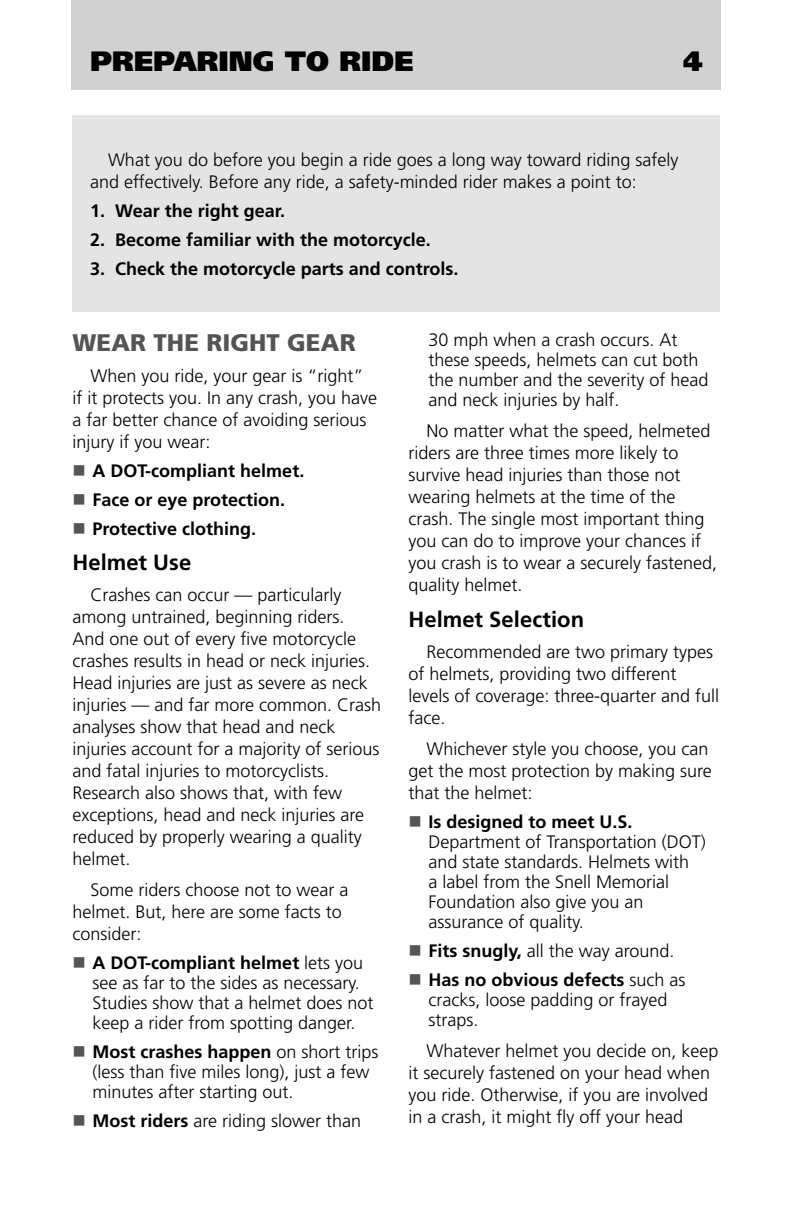
<style>
.page{position:relative;width:792px;height:1224px;background:#fff}
.page>*{position:absolute;margin:0;border:0;box-sizing:border-box;transform-origin:0 0}
.Heading{font:900 28px "Frutiger LT Std";color:#000}
.Subhead_Main{font:900 24px "Frutiger LT Std";letter-spacing:.005em;color:#545454}
.Subhead{font:700 22px "Frutiger LT Std";color:#000}
.Tabs_bold_front{font:300 18px/22px "Frutiger LT Std";color:#000}
.Bold_Tabs{font:700 18px "Frutiger LT Std";color:#000}
.s1{color:#545454}
.s2{font-weight:700}
</style>
<div class="page">
<div style="left:72px;top:0;width:649px;height:89px;background:#d1d1d1"></div>
<div style="left:72px;top:115px;width:648px;height:197px;background:#e4e4e4"></div>
<p class="Heading" style="left:90px;top:44px;width:614px">PREPARING TO RIDEPREPARING TO RIDE</p>
<h1 class="Heading" style="left:89px;top:44px;width:21px">4</h1>
<p class="Heading" style="left:683px;top:44px;width:21px">4</p>
<p class="Tabs_bold_front" style="left:90px;top:149px;width:590px;text-indent:18px">What you do before you begin a ride goes a long way toward riding safely and effectively. Before any ride a, safety-minded rider makes a point to:</p>
<p class="Bold_Tabs" style="left:115px;top:200px;width:169px">Wear the right gear.</p>
<p class="Bold_Tabs" style="left:90px;top:200px;width:14px">1.</p>
<p class="Bold_Tabs" style="left:90px;top:229px;width:14px">2.</p>
<p class="Bold_Tabs" style="left:90px;top:258px;width:14px">3.</p>
<p class="Bold_Tabs" style="left:115px;top:229px;width:315px">Become familiar with the motorcycle.</p>
<p class="Bold_Tabs" style="left:115px;top:258px;width:342px">Check the motorcycle parts and controls.</p>
<p class="Subhead_Main" style="left:72px;top:328px;width:285px">WEAR THE RIGHT GEAR</p>
<p class="Tabs_bold_front" style="left:72px;top:365px;width:306px;text-indent:18px">When you ride, your gear is “right“<br>itif protects you In. any crash, you have a far better chance of avoiding serious injury if you wear:</p>
<p class="Bold_Tabs" style="left:72px;top:460px;width:231px"><span class="s1">■</span> A DOT-compliant helmet.</p>
<p class="Bold_Tabs" style="left:72px;top:489px;width:212px"><span class="s1">■</span> Face or eye protection.</p>
<p class="Bold_Tabs" style="left:72px;top:518px;width:183px"><span class="s1">■</span> Protective clothing.</p>
<p class="Subhead" style="left:72px;top:550px;width:120px">Helmet Use</p>
<p class="Tabs_bold_front" style="left:72px;top:584px;width:310px;text-indent:18px">Crashes can occur — particularly among untrained, beginning riders.<br>And one out of every five motorcycle crashes results in head or neck injuries.<br>Head injuries are just as severe as neck injuries — and far more common. Crash analyses show that head and neck injuries account for a majority of serious and fatal injuries to motorcyclists.<br>Research also shows that, with few exceptions, head and neck injuries are reduced by properly wearing a quality helmet.</p>
<p class="Tabs_bold_front" style="left:72px;top:879px;width:278px;text-indent:18px">Some riders choose not to wear a helmet. But, here are some facts to consider:</p>
<p class="Tabs_bold_front" style="left:92px;top:953px;width:283px;line-height:20px;text-indent:-20px"><span class="s1">■</span> <span class="s2">A DOT-compliant helmet</span> lets you see as far to the sides as necessary.<br>Studies show that a helmet does not keep a rider from spotting danger.</p>
<p class="Tabs_bold_front" style="left:92px;top:1042px;width:288px;line-height:20px;text-indent:-20px"><span class="s1">■</span> <span class="s2">Most crashes happen</span> on short trips (less than five miles long ,) just a few minutes after starting out.</p>
<p class="Tabs_bold_front" style="left:72px;top:1110px;width:290px"><span class="s1">■</span> <span class="s2">Most riders</span> are riding slower than</p>
<p class="Tabs_bold_front" style="left:428px;top:330px;width:282px;line-height:20px">30 mph when a crash occurs. At these speeds, helmets can cut both the number and the severity of head and neck injuries by half.</p>
<p class="Tabs_bold_front" style="left:408px;top:420px;width:310px;text-indent:18px">No matter what the speed, helmeted riders are three times more likely to survive head injuries than those not wearing helmets at the time of the crash. The single most important thing you can do to improve your chances if you crash is to wear a securely fastened, quality helmet.</p>
<p class="Subhead" style="left:408px;top:606px;width:177px">Helmet Selection</p>
<p class="Tabs_bold_front" style="left:408px;top:641px;width:312px;text-indent:18px">Recommended are two primary types of helmets, providing two different levels of coverage: three-quarter and full face.</p>
<p class="Tabs_bold_front" style="left:408px;top:738px;width:305px;text-indent:18px">Whichever style you choose, you can get the most protection by making sure that the helmet:</p>
<p class="Tabs_bold_front" style="left:428px;top:812px;width:279px;line-height:20px;text-indent:-20px"><span class="s1">■</span> <span class="s2">Is designed to meet U .S.<br></span>Department of Transportation (DOT( and state standards. Helmets with<br>a label from the Snell Memorial<br>Foundation also give you an assurance of quality.</p>
<p class="Tabs_bold_front" style="left:408px;top:940px;width:268px"><span class="s1">■</span> <span class="s2">Fits snugly,</span> all the way around.</p>
<p class="Tabs_bold_front" style="left:428px;top:970px;width:259px;line-height:20px;text-indent:-20px"><span class="s1">■</span> <span class="s2">Has no obvious defects</span> such as cracks, loose padding or frayed straps.</p>
<p class="Tabs_bold_front" style="left:408px;top:1040px;width:312px;text-indent:18px">Whatever helmet you decide on, keep it securely fastened on your head when you ride. Otherwise if, you are involved in a crash it, might fly off your head</p>
</div>
